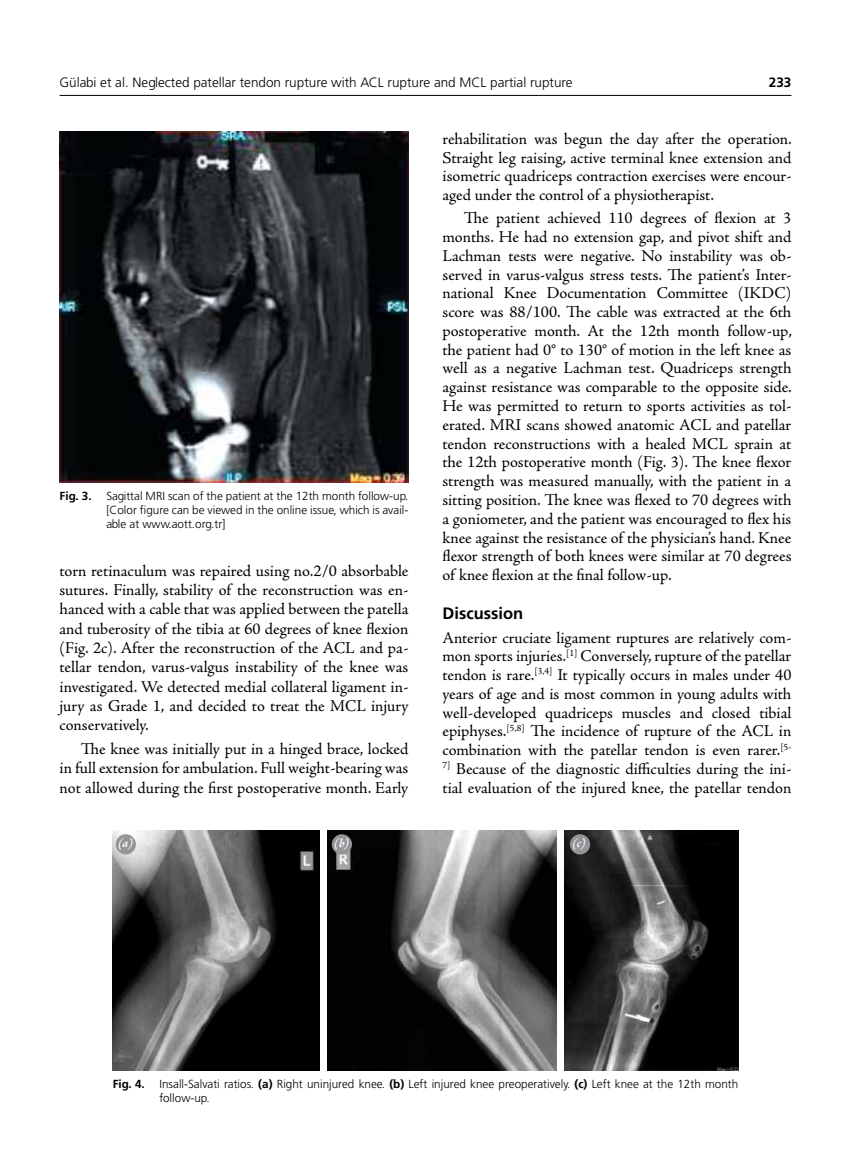
<style>
.page{position:relative;width:851px;height:1170px;background:#fff}
.page>*{position:absolute;margin:0;border:0;box-sizing:border-box;transform-origin:0 0}
.t1{font:16.5px/18.8px "Adobe Jenson Pro";letter-spacing:-.005em;color:#000;text-align:justify}
.t2{font:16.5px "Frutiger Bold Tr";color:#000}
.t3{font:13.5px "Frutiger Light Nr Tr";color:#000}
.t4{font:13.5px "Frutiger Bold Tr";color:#000}
.t5{font:italic 700 12.75px "Adobe Jenson Pro";color:#fff}
.t6{font:11.7px/14.1px "Frutiger Light Nr Tr";color:#000;text-align:justify}
.t7{font:11.7px "Frutiger Bold Tr";color:#000}
.s1{font-family:"Frutiger Bold Tr"}
</style>
<div class="page">
<hr style="left:60px;top:95px;width:731px;height:1px;background:#000">
<img style="left:60px;top:132px;width:348px;height:351px">
<img style="left:113px;top:830px;width:207px;height:240px">
<img style="left:327px;top:830px;width:229px;height:240px">
<img style="left:564px;top:830px;width:174px;height:240px">
<div style="left:116px;top:834px;width:20px;height:20px;background:#939598;border-radius:50%"></div>
<div style="left:332px;top:834px;width:20px;height:20px;background:#939598;border-radius:50%"></div>
<div style="left:570px;top:834px;width:20px;height:20px;background:#939598;border-radius:50%"></div>
<p class="t3" style="left:60px;top:74px;width:514px">Gülabi et al. Neglected patellar tendon rupture with ACL rupture and MCL partial rupture</p>
<p class="t4" style="left:768px;top:74px;width:24px">233</p>
<p class="t7" style="left:60px;top:489px;width:34px">Fig. 3.</p>
<p class="t6" style="left:106px;top:489px;width:303px">Sagittal MRI scan of the patient at the 12th month follow-up. [Color figure can be viewed in the online issue, which is avail&shy;able at www.aott.org.tr]</p>
<p class="t1" style="left:60px;top:561px;width:350px;line-height:19.4px">torn retinaculum was repaired using no.2/0 absorbable sutures. Finally, stability of the reconstruction was en&shy;hanced with a cable that was applied between the patella and tuberosity of the tibia at 60 degrees of knee flexion (Fig. 2c). After the reconstruction of the ACL and pa&shy;tellar tendon, varus-valgus instability of the knee was investigated. We detected medial collateral ligament in&shy;jury as Grade 1, and decided to treat the MCL injury conservatively.</p>
<p class="t1" style="left:60px;top:739px;width:350px;line-height:19.4px;text-indent:21px">The knee was initially put in a hinged brace, locked in full extension for ambulation. Full weight-bearing was not allowed during the first postoperative month. Early</p>
<p class="t1" style="left:442px;top:129px;width:351px">rehabilitation was begun the day after the operation.<br>Straight leg raising, active terminal knee extension and isometric quadriceps contraction exercises were encour&shy;aged under the control of a physiotherapist.</p>
<p class="t1" style="left:442px;top:209px;width:351px;text-indent:21px">The patient achieved 110 degrees of flexion at 3 months. He had no extension gap, and pivot shift and Lachman tests were negative. No instability was ob&shy;served in varus-valgus stress tests. The patient’s Inter&shy;national Knee Documentation Committee (IKDC) score was 88/100. The cable was extracted at the 6th postoperative month. At the 12th month follow-up, the patient had 0° to 130° of motion in the left knee as well as a negative Lachman test. Quadriceps strength against resistance was comparable to the opposite side.<br>He was permitted to return to sports activities as tol&shy;erated. MRI scans showed anatomic ACL and patellar tendon reconstructions with a healed MCL sprain at the 12th postoperative month (Fig. 3). The knee flexor strength was measured manually, with the patient in a sitting position. The knee was flexed to 70 degrees with a goniometer, and the patient was encouraged to flex his knee against the resistance of the physician’s hand. Knee flexor strength of both knees were similar at 70 degrees of knee flexion at the final follow-up.</p>
<p class="t2" style="left:442px;top:603px;width:82px">Discussion</p>
<p class="t1" style="left:442px;top:628px;width:350px">Anterior cruciate ligament ruptures are relatively com&shy;mon sports injuries.<sup>[1]</sup> Conversely, rupture of the patellar tendon is rare.<sup>[3,4]</sup> It typically occurs in males under 40 years of age and is most common in young adults with well-developed quadriceps muscles and closed tibial epiphyses.<sup>[5,8]</sup> The incidence of rupture of the ACL in combination with the patellar tendon is even rarer.<sup>[5- 7]</sup> Because of the diagnostic difficulties during the ini&shy;tial evaluation of the injured knee, the patellar tendon</p>
<p class="t5" style="left:118px;top:836px;width:18px">(a)</p>
<p class="t5" style="left:334px;top:836px;width:18px">(b)</p>
<p class="t5" style="left:572px;top:836px;width:17px">(c)</p>
<p class="t7" style="left:113px;top:1076px;width:34px">Fig. 4.</p>
<p class="t6" style="left:159px;top:1076px;width:580px">Insall-Salvati ratios. <span class="s1">(a)</span> Right uninjured knee. <span class="s1">(b)</span> Left injured knee preoperatively. <span class="s1">(c)</span> Left knee at the 12th month follow-up.</p>
</div>
